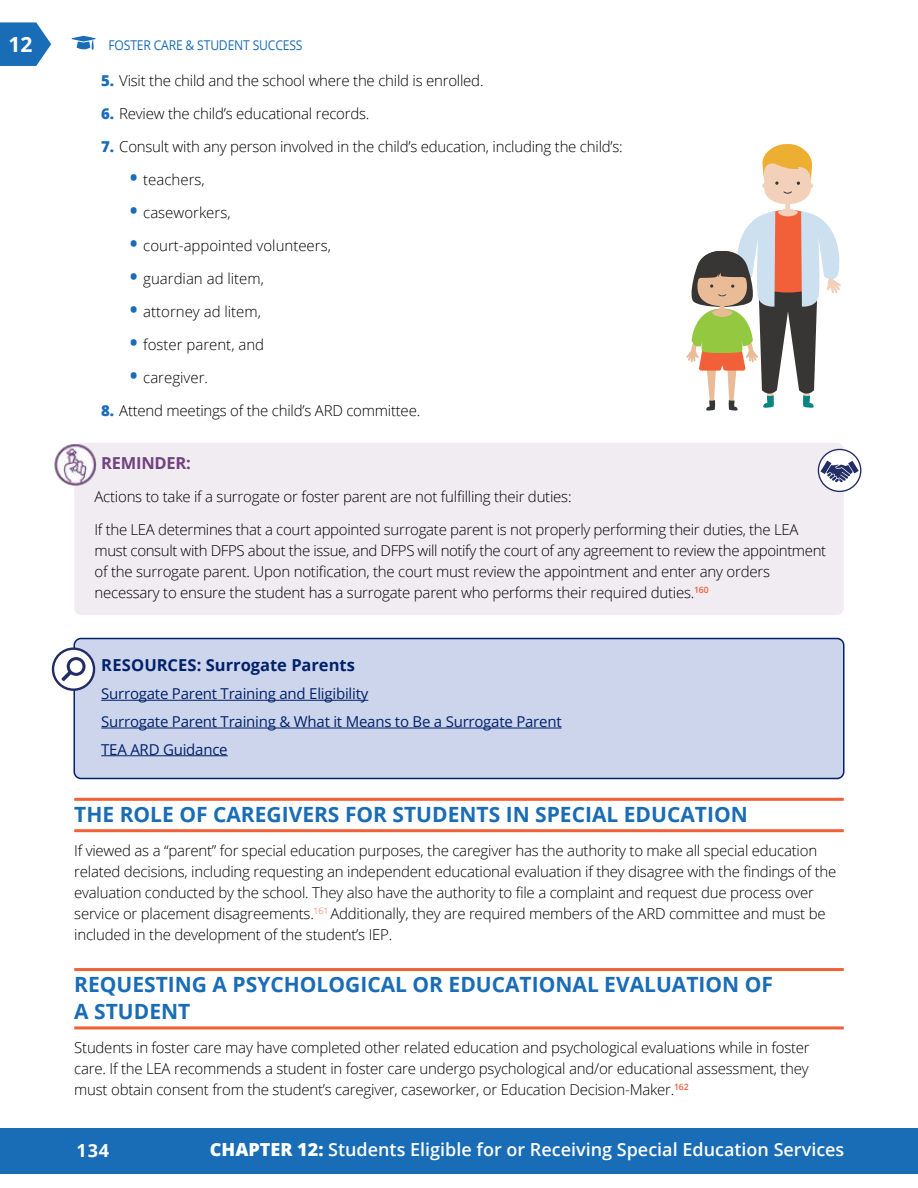
<style>
.page{position:relative;width:918px;height:1188px;background:#fff}
.page>*{position:absolute;margin:0;border:0;box-sizing:border-box;transform-origin:0 0}
.Blue_Header_Underlin{font:700 21px/27px "Open Sans";color:#196cb6}
.t1{font:700 21px "Open Sans";color:#fff}
.t2{font:600 18px "Open Sans";color:#fff}
.t3{font:700 18px "Open Sans";color:#fff}
.Resources_border{font:700 16.5px "Open Sans";color:#012169}
.Paragraph_Shading_Bl{font:700 16.5px "Open Sans";letter-spacing:-.015em;color:#70427f}
.FCSS_Body_Text_10_14{font:300 15px/21px "Open Sans";letter-spacing:-.015em;color:#000}
.Paragraph_Shading_Bl-2{font:300 15px/21px "Open Sans";letter-spacing:-.015em;color:#000}
.Resources_border-2{font:15px "Open Sans";letter-spacing:-.015em;color:#012169}
.t4{font:13.5px "Open Sans";letter-spacing:-.015em;color:#196cb6;scale:.9 1}
.Paragraph_Shading_Bl-3{font:600 8.7px "Open Sans";color:#f16037}
.FCSS_Body_Text_10_14-2{font:600 8.7px "Open Sans";color:#f16037}
.s1{font-weight:800;color:#196cb6}
.s2{font-weight:700;font-size:21px;color:#196cb6}
.s3{font-weight:800}
</style>
<div class="page">
<svg style="left:0;top:22px;width:51px;height:44px;background:#3c82c1"></svg>
<svg style="left:72px;top:36px;width:24px;height:14px"></svg>
<div style="left:0;top:1128px;width:918px;height:46px;background:#196cb6"></div>
<div style="left:74px;top:443px;width:770px;height:43px;background:#f1ebf2;border-radius:7px"></div>
<div style="left:74px;top:477px;width:770px;height:42px;background:#f1ebf2;border-radius:7px"></div>
<div style="left:74px;top:510px;width:770px;height:105px;background:#f1ebf2;border-radius:7px"></div>
<div style="left:74px;top:639px;width:770px;height:139px;background:#cdd5ed;border-radius:7px"></div>
<div style="left:74px;top:638px;width:770px;height:141px;border:2px solid #012169;border-radius:7px"></div>
<hr style="left:101px;top:700px;width:267px;height:1px;background:#012169">
<hr style="left:101px;top:728px;width:461px;height:1px;background:#012169">
<hr style="left:101px;top:755px;width:127px;height:1px;background:#012169">
<hr style="left:74px;top:829px;width:770px;height:3px;background:#f16037">
<hr style="left:74px;top:798px;width:770px;height:3px;background:#f16037">
<hr style="left:74px;top:1026px;width:770px;height:3px;background:#f16037">
<hr style="left:74px;top:968px;width:770px;height:3px;background:#f16037">
<div style="left:785px;top:202px;width:5px;height:13px;background:#f3d0b9;border-radius:2px"></div>
<svg style="left:762px;top:144px;width:51px;height:60px"></svg>
<svg style="left:686px;top:210px;width:155px;height:201px"></svg>
<hr style="left:720px;top:302px;width:4px;height:13px;background:#e9bc97;border-radius:2px">
<div style="left:712px;top:309px;width:21px;height:8px;background:#e9bc97;border-radius:50%"></div>
<img style="left:54px;top:443px;width:42px;height:42px">
<svg style="left:818px;top:449px;width:43px;height:42px"></svg>
<div style="left:818px;top:449px;width:43px;height:43px;border:1px solid #222d65;border-radius:50%"></div>
<svg style="left:820px;top:461px;width:39px;height:21px"></svg>
<svg style="left:53px;top:649px;width:41px;height:41px"></svg>
<svg style="left:61px;top:657px;width:25px;height:24px"></svg>
<div style="left:52px;top:647px;width:43px;height:44px;border:2px solid #222c65;border-radius:50%"></div>
<h1 class="t1" style="left:9px;top:29px;width:25px">12</h1>
<p class="t4" style="left:109px;top:35px;width:217px">FOSTER CARE &amp; STUDENT SUCCESS</p>
<p class="FCSS_Body_Text_10_14" style="left:101px;top:69px;width:384px"><span class="s1">5.</span> Visit the child and the school where the child is enrolled.</p>
<p class="FCSS_Body_Text_10_14" style="left:101px;top:102px;width:270px"><span class="s1">6.</span> Review the child’s educational records.</p>
<p class="FCSS_Body_Text_10_14" style="left:101px;top:135px;width:523px"><span class="s1">7.</span> Consult with any person involved in the child’s education, including the child’s:</p>
<p class="FCSS_Body_Text_10_14" style="left:130px;top:168px;width:76px"><span class="s2">•</span> teachers,</p>
<p class="FCSS_Body_Text_10_14" style="left:130px;top:201px;width:102px"><span class="s2">•</span> caseworkers,</p>
<p class="FCSS_Body_Text_10_14" style="left:130px;top:234px;width:203px"><span class="s2">•</span> court-appointed volunteers,</p>
<p class="FCSS_Body_Text_10_14" style="left:130px;top:267px;width:136px"><span class="s2">•</span> guardian ad litem,</p>
<p class="FCSS_Body_Text_10_14" style="left:130px;top:300px;width:133px"><span class="s2">•</span> attorney ad litem,</p>
<p class="FCSS_Body_Text_10_14" style="left:130px;top:333px;width:136px"><span class="s2">•</span> foster parent, and</p>
<p class="FCSS_Body_Text_10_14" style="left:130px;top:366px;width:80px"><span class="s2">•</span> caregiver.</p>
<p class="FCSS_Body_Text_10_14" style="left:101px;top:399px;width:321px"><span class="s1">8.</span> Attend meetings of the child’s ARD committee.</p>
<p class="Paragraph_Shading_Bl" style="left:101px;top:451px;width:91px">REMINDER:</p>
<p class="Paragraph_Shading_Bl-2" style="left:94px;top:486px;width:479px">Actions to take if a surrogate or foster parent are not fulfilling their duties:</p>
<p class="Paragraph_Shading_Bl-2" style="left:94px;top:519px;width:733px">If the LEA determines that a court appointed surrogate parent is not properly performing their duties, the LEA must consult with DFPS about the issue, and DFPS will notify the court of any agreement to review the appointment of the surrogate parent. Upon notification, the court must review the appointment and enter any orders necessary to ensure the student has a surrogate parent who performs their required duties.</p>
<p class="Paragraph_Shading_Bl-3" style="left:694px;top:584px;width:16px">160</p>
<p class="Resources_border" style="left:101px;top:654px;width:255px">RESOURCES: Surrogate Parents</p>
<p class="Resources_border-2" style="left:101px;top:683px;width:269px">Surrogate Parent Training and Eligibility</p>
<p class="Resources_border-2" style="left:101px;top:711px;width:462px">Surrogate Parent Training &amp; What it Means to Be a Surrogate Parent</p>
<p class="Resources_border-2" style="left:101px;top:739px;width:128px">TEA ARD Guidance</p>
<h3 class="Blue_Header_Underlin" style="left:74px;top:800px;width:675px">THE ROLE OF CAREGIVERS FOR STUDENTS IN SPECIAL EDUCATION</h3>
<p class="FCSS_Body_Text_10_14" style="left:74px;top:840px;width:764px">If viewed as a “parent” for special education purposes, the caregiver has the authority to make all special education related decisions, including requesting an independent educational evaluation if they disagree with the findings of the evaluation conducted by the school. They also have the authority to file a complaint and request due process over service or placement disagreements.<sup>161</sup> Additionally, they are required members of the ARD committee and must be</p>
<p class="FCSS_Body_Text_10_14" style="left:74px;top:924px;width:320px">included in the development of the student’s IEP.</p>
<h3 class="Blue_Header_Underlin" style="left:74px;top:971px;width:700px">REQUESTING A PSYCHOLOGICAL OR EDUCATIONAL EVALUATION OF<br>A STUDENT</h3>
<p class="FCSS_Body_Text_10_14" style="left:74px;top:1037px;width:737px;text-align:justify">Students in foster care may have completed other related education and psychological evaluations while in foster care. If the LEA recommends a student in foster care undergo psychological and/or educational assessment, they must obtain consent from the student’s caregiver, caseworker, or Education Decision-Maker.</p>
<p class="FCSS_Body_Text_10_14-2" style="left:674px;top:1081px;width:16px">162</p>
<p class="t3" style="left:76px;top:1137px;width:34px">134</p>
<p class="t2" style="left:210px;top:1137px;width:636px"><span class="s3">CHAPTER 12:</span> Students Eligible for or Receiving Special Education Services</p>
</div>
